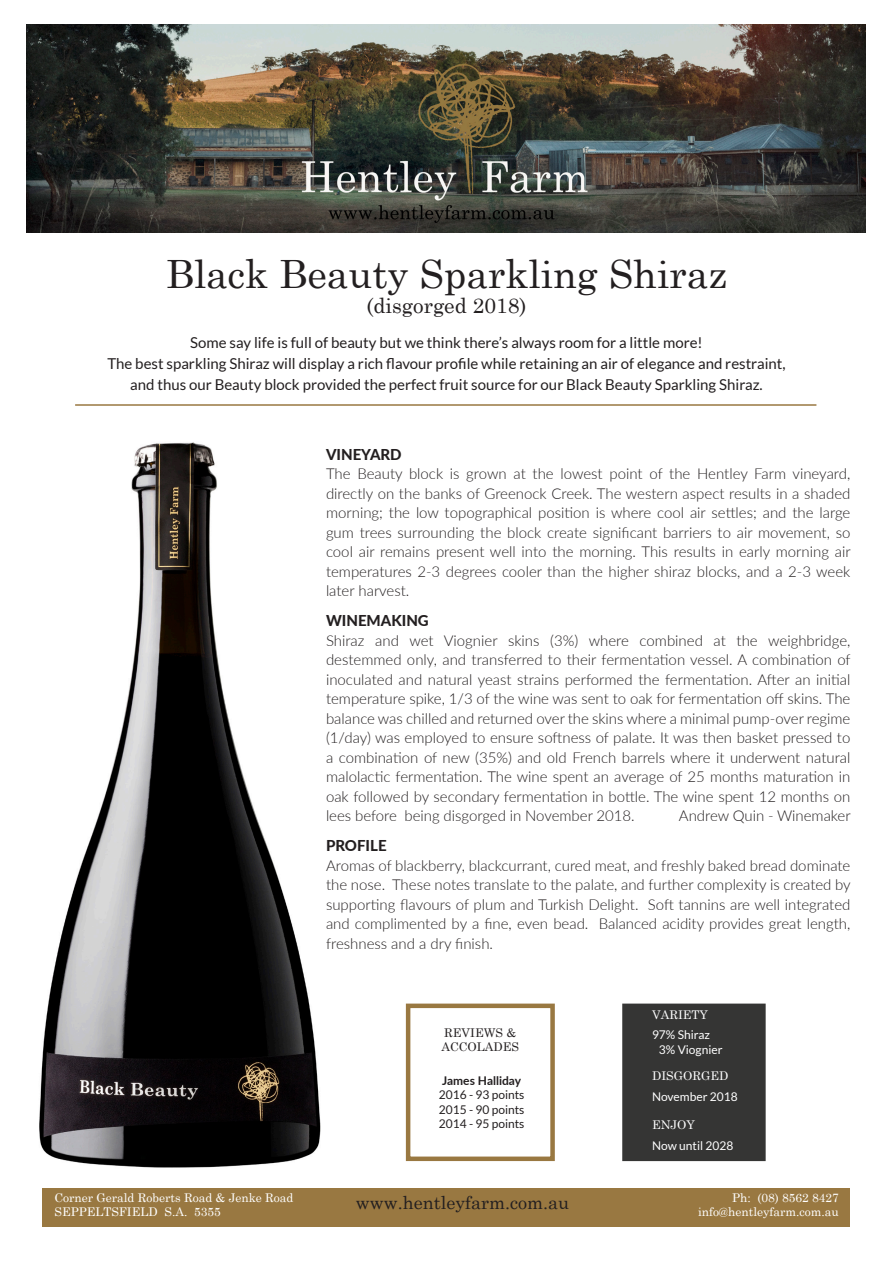
<style>
.page{position:relative;width:893px;height:1263px;background:#fff}
.page>*{position:absolute;margin:0;border:0;box-sizing:border-box;transform-origin:0 0}
.t1{font:39px "Century Schoolbook";color:#231f20}
.t2{font:21px "Century Schoolbook";color:#231f20}
.t3{font:18px "Century Schoolbook";color:#231f20}
.t4{font:300 15px/19.5px "Lato";color:#231f20;text-align:justify}
.t5{font:15px "Lato";color:#231f20}
.t6{font:800 15px "Lato";color:#231f20}
.t7{font:12px "Century Schoolbook";color:#fff}
.t8{font:12px "Lato";color:#fff}
.t9{font:12px "Lato";color:#231f20}
.t10{font:12px "Century Schoolbook";color:#231f20}
.t11{font:700 12px "Lato";color:#231f20}
</style>
<div class="page">
<hr style="left:75px;top:404px;width:741px;height:2px;background:#997841">
<img style="left:39px;top:442px;width:282px;height:726px">
<img style="left:26px;top:25px;width:839px;height:208px">
<div style="left:406px;top:1003px;width:149px;height:158px;border:4px solid #997841"></div>
<div style="left:622px;top:1003px;width:144px;height:158px;background:#353534;border:4px solid #353534"></div>
<div style="left:43px;top:1188px;width:807px;height:38px;background:#997841"></div>
<p class="t1" style="left:166px;top:241px;width:563px">Black Beauty Sparkling Shiraz</p>
<p class="t2" style="left:367px;top:288px;width:161px">(disgorged 2018)</p>
<p class="t5" style="left:190px;top:334px;width:514px">Some say life is full of beauty but we think there’s always room for a little more!</p>
<p class="t5" style="left:107px;top:355px;width:680px">The best sparkling Shiraz will display a rich flavour profile while retaining an air of elegance and restraint,</p>
<p class="t5" style="left:130px;top:376px;width:634px">and thus our Beauty block provided the perfect fruit source for our Black Beauty Sparkling Shiraz.</p>
<p class="t6" style="left:326px;top:443px;width:77px">VINEYARD</p>
<p class="t4" style="left:326px;top:463px;width:526px">The Beauty block is grown at the lowest point of the Hentley Farm vineyard, directly on the banks of Greenock Creek. The western aspect results in a shaded morning; the low topographical position is where cool air settles; and the large gum trees surrounding the block create significant barriers to air movement, so cool air remains present well into the morning. This results in early morning air temperatures 2-3 degrees cooler than the higher shiraz blocks, and a 2-3 week later harvest.</p>
<p class="t6" style="left:326px;top:610px;width:104px">WINEMAKING</p>
<p class="t4" style="left:326px;top:630px;width:526px">Shiraz and wet Viognier skins (3%) where combined at the weighbridge, destemmed only, and transferred to their fermentation vessel. A combination of inoculated and natural yeast strains performed the fermentation. After an initial temperature spike, 1/3 of the wine was sent to oak for fermentation off skins. The balance was chilled and returned over the skins where a minimal pump-over regime (1/day) was employed to ensure softness of palate. It was then basket pressed to a combination of new (35%) and old French barrels where it underwent natural malolactic fermentation. The wine spent an average of 25 months maturation in oak followed by secondary fermentation in bottle. The wine spent 12 months on lees before being disgorged in November 2018.</p>
<p class="t4" style="left:679px;top:805px;width:173px">Andrew Quin - Winemaker</p>
<p class="t6" style="left:326px;top:835px;width:62px">PROFILE</p>
<p class="t4" style="left:326px;top:855px;width:526px">Aromas of blackberry, blackcurrant, cured meat, and freshly baked bread dominate the nose. These notes translate to the palate, and further complexity is created by supporting flavours of plum and Turkish Delight. Soft tannins are well integrated and complimented by a fine, even bead. Balanced acidity provides great length, freshness and a dry finish.</p>
<p class="t7" style="left:55px;top:1187px;width:240px">Corner Gerald Roberts Road &amp; Jenke Road</p>
<p class="t7" style="left:55px;top:1202px;width:168px">SEPPELTSFIELD S.A. 5355</p>
<p class="t10" style="left:444px;top:1022px;width:73px">REVIEWS &amp;</p>
<p class="t10" style="left:441px;top:1036px;width:79px">ACCOLADES</p>
<p class="t11" style="left:442px;top:1071px;width:80px">James Halliday</p>
<p class="t9" style="left:439px;top:1088px;width:87px">2016 - 93 points</p>
<p class="t9" style="left:439px;top:1102px;width:87px">2015 - 90 points</p>
<p class="t9" style="left:439px;top:1117px;width:87px">2014 - 95 points</p>
<p class="t3" style="left:356px;top:1187px;width:215px">www.hentleyfarm.com.au</p>
<p class="t7" style="left:652px;top:1004px;width:57px">VARIETY</p>
<p class="t8" style="left:652px;top:1028px;width:60px">97% Shiraz</p>
<p class="t8" style="left:659px;top:1043px;width:65px">3% Viognier</p>
<p class="t7" style="left:652px;top:1066px;width:78px">DISGORGED</p>
<p class="t8" style="left:652px;top:1089px;width:87px">November 2018</p>
<p class="t7" style="left:652px;top:1115px;width:44px">ENJOY</p>
<p class="t8" style="left:652px;top:1139px;width:83px">Now until 2028</p>
<p class="t7" style="left:732px;top:1187px;width:108px">Ph: (08) 8562 8427</p>
<p class="t7" style="left:698px;top:1202px;width:142px">info@hentleyfarm.com.au</p>
</div>
